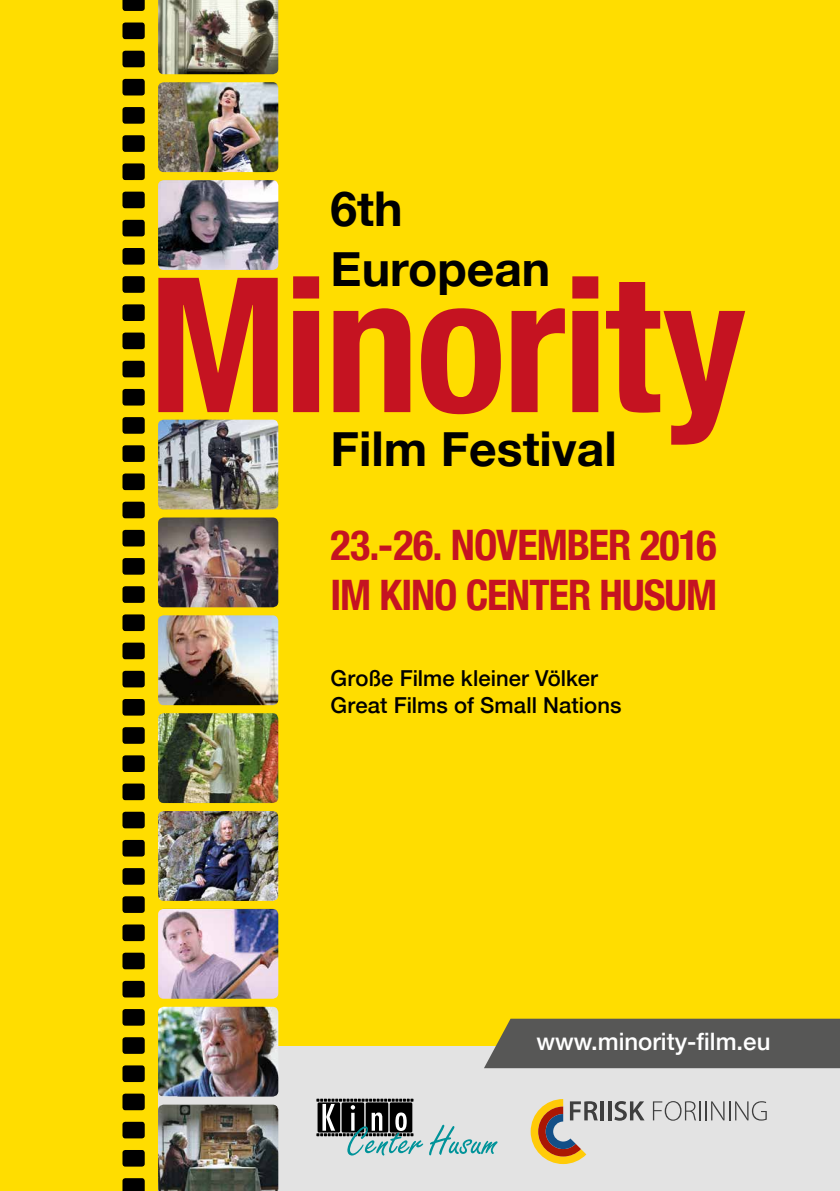
<style>
.page{position:relative;width:840px;height:1191px;background:#fff}
.page>*{position:absolute;margin:0;border:0;box-sizing:border-box;transform-origin:0 0}
.t1{font:700 condensed 188px "Helvetica Neue";letter-spacing:-.015em;color:#c51321}
.t2{font:700 48px/60px "Helvetica Neue";color:#000}
.t3{font:700 condensed 42px/50.4px "Helvetica Neue";letter-spacing:-.02em;color:#c51321}
.t4{font:500 24px "Helvetica Neue";color:#fff}
.t5{font:500 22px/26.4px "Helvetica Neue";letter-spacing:.005em;color:#000}
</style>
<div class="page">
<div style="left:0;top:0;width:839px;height:1191px;background:#fd0"></div>
<div style="left:158px;top:1046px;width:681px;height:145px;background:#e3e3e3"></div>
<img style="left:158px;top:517px;width:120px;height:90px">
<img style="left:158px;top:82px;width:120px;height:90px">
<img style="left:158px;top:811px;width:120px;height:90px">
<img style="left:158px;top:615px;width:120px;height:90px">
<img style="left:158px;top:180px;width:120px;height:90px">
<img style="left:158px;top:909px;width:120px;height:89px">
<img style="left:158px;top:1006px;width:120px;height:90px">
<img style="left:158px;top:1104px;width:120px;height:87px">
<img style="left:158px;top:419px;width:120px;height:90px">
<img style="left:158px;top:0;width:120px;height:74px">
<img style="left:158px;top:713px;width:120px;height:90px">
<div style="left:484px;top:1018px;width:355px;height:50px;background:#575756"></div>
<svg style="left:122px;top:0;width:23px;height:11px"></svg>
<div style="left:122px;top:107px;width:23px;height:17px;background:#000;border-radius:3px"></div>
<div style="left:122px;top:220px;width:23px;height:16px;background:#000;border-radius:3px"></div>
<div style="left:122px;top:332px;width:23px;height:17px;background:#000;border-radius:3px"></div>
<div style="left:122px;top:445px;width:23px;height:17px;background:#000;border-radius:3px"></div>
<div style="left:122px;top:558px;width:23px;height:16px;background:#000;border-radius:3px"></div>
<div style="left:122px;top:671px;width:23px;height:16px;background:#000;border-radius:3px"></div>
<div style="left:122px;top:783px;width:23px;height:17px;background:#000;border-radius:3px"></div>
<div style="left:122px;top:896px;width:23px;height:17px;background:#000;border-radius:3px"></div>
<div style="left:122px;top:1009px;width:23px;height:16px;background:#000;border-radius:3px"></div>
<div style="left:122px;top:1121px;width:23px;height:17px;background:#000;border-radius:3px"></div>
<div style="left:122px;top:51px;width:23px;height:16px;background:#000;border-radius:3px"></div>
<div style="left:122px;top:163px;width:23px;height:17px;background:#000;border-radius:3px"></div>
<div style="left:122px;top:276px;width:23px;height:17px;background:#000;border-radius:3px"></div>
<div style="left:122px;top:389px;width:23px;height:16px;background:#000;border-radius:3px"></div>
<div style="left:122px;top:502px;width:23px;height:16px;background:#000;border-radius:3px"></div>
<div style="left:122px;top:614px;width:23px;height:17px;background:#000;border-radius:3px"></div>
<div style="left:122px;top:727px;width:23px;height:17px;background:#000;border-radius:3px"></div>
<div style="left:122px;top:840px;width:23px;height:16px;background:#000;border-radius:3px"></div>
<div style="left:122px;top:952px;width:23px;height:17px;background:#000;border-radius:3px"></div>
<div style="left:122px;top:1065px;width:23px;height:17px;background:#000;border-radius:3px"></div>
<svg style="left:122px;top:1178px;width:23px;height:13px"></svg>
<div style="left:122px;top:23px;width:23px;height:16px;background:#000;border-radius:3px"></div>
<div style="left:122px;top:135px;width:23px;height:17px;background:#000;border-radius:3px"></div>
<div style="left:122px;top:248px;width:23px;height:17px;background:#000;border-radius:3px"></div>
<div style="left:122px;top:361px;width:23px;height:16px;background:#000;border-radius:3px"></div>
<div style="left:122px;top:473px;width:23px;height:17px;background:#000;border-radius:3px"></div>
<div style="left:122px;top:586px;width:23px;height:17px;background:#000;border-radius:3px"></div>
<div style="left:122px;top:699px;width:23px;height:16px;background:#000;border-radius:3px"></div>
<div style="left:122px;top:811px;width:23px;height:17px;background:#000;border-radius:3px"></div>
<div style="left:122px;top:924px;width:23px;height:17px;background:#000;border-radius:3px"></div>
<div style="left:122px;top:1037px;width:23px;height:16px;background:#000;border-radius:3px"></div>
<div style="left:122px;top:1150px;width:23px;height:16px;background:#000;border-radius:3px"></div>
<div style="left:122px;top:79px;width:23px;height:16px;background:#000;border-radius:3px"></div>
<div style="left:122px;top:192px;width:23px;height:16px;background:#000;border-radius:3px"></div>
<div style="left:122px;top:304px;width:23px;height:17px;background:#000;border-radius:3px"></div>
<div style="left:122px;top:417px;width:23px;height:17px;background:#000;border-radius:3px"></div>
<div style="left:122px;top:530px;width:23px;height:16px;background:#000;border-radius:3px"></div>
<div style="left:122px;top:642px;width:23px;height:17px;background:#000;border-radius:3px"></div>
<div style="left:122px;top:755px;width:23px;height:17px;background:#000;border-radius:3px"></div>
<div style="left:122px;top:868px;width:23px;height:16px;background:#000;border-radius:3px"></div>
<div style="left:122px;top:981px;width:23px;height:16px;background:#000;border-radius:3px"></div>
<div style="left:122px;top:1093px;width:23px;height:17px;background:#000;border-radius:3px"></div>
<svg style="left:316px;top:1098px;width:181px;height:57px"></svg>
<svg style="left:530px;top:1099px;width:67px;height:65px"></svg>
<hr style="left:600px;top:1101px;width:3px;height:19px;background:#3f3f3f">
<svg style="left:608px;top:1101px;width:3px;height:19px"></svg>
<svg style="left:614px;top:1101px;width:30px;height:19px"></svg>
<svg style="left:652px;top:1101px;width:114px;height:19px"></svg>
<h2 class="t2" style="left:330px;top:180px;width:221px">6th<br>European</h2>
<h1 class="t1" style="left:148px;top:189px;width:599px">Minority</h1>
<h2 class="t2" style="left:330px;top:420px;width:288px">Film Festival</h2>
<h3 class="t3" style="left:330px;top:516px;width:388px">23.-26. NOVEMBER 2016<br>IM KINO CENTER HUSUM</h3>
<p class="t5" style="left:330px;top:663px;width:292px">Große Filme kleiner Völker<br>Great Films of Small Nations</p>
<p class="t4" style="left:536px;top:1022px;width:235px">www.minority-film.eu</p>
</div>
